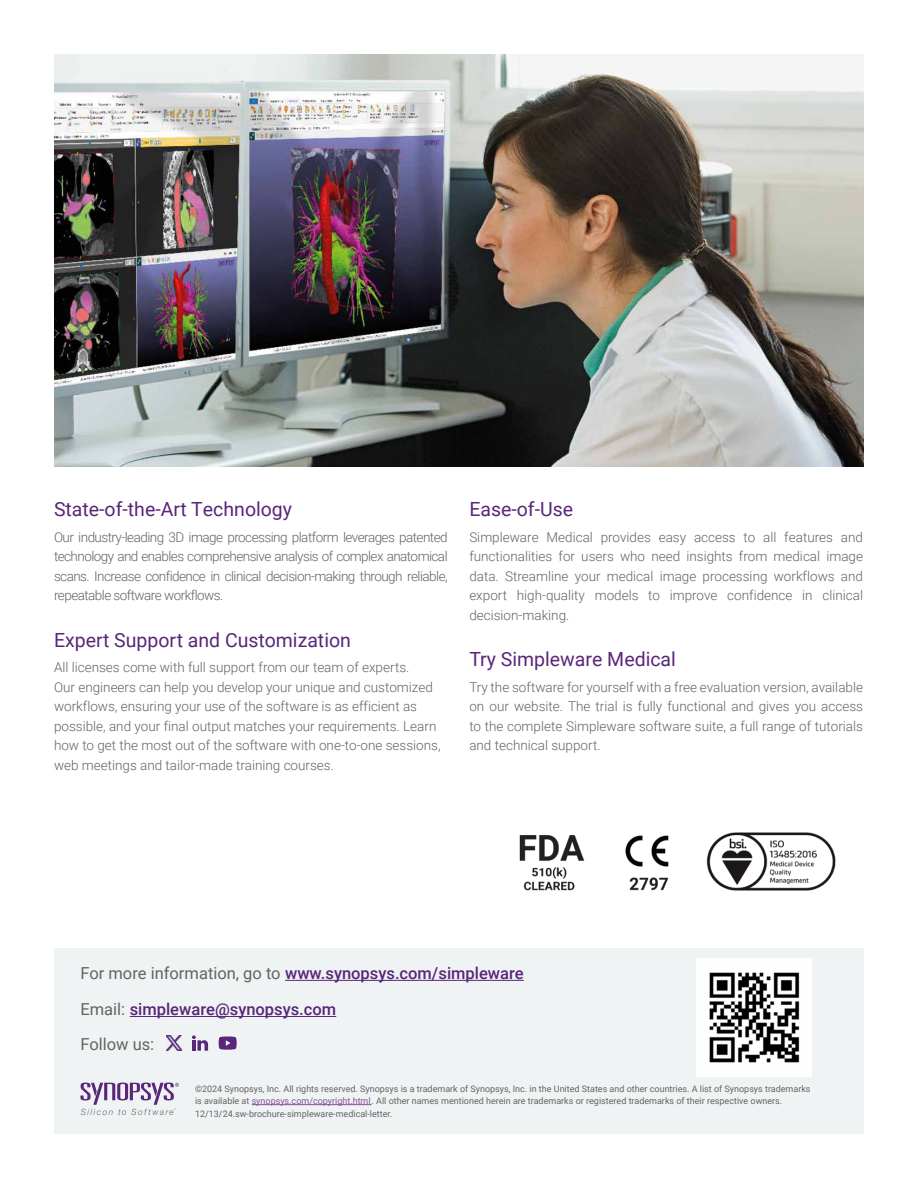
<style>
.page{position:relative;width:918px;height:1188px;background:#fff}
.page>*{position:absolute;margin:0;border:0;box-sizing:border-box;transform-origin:0 0}
.HEADING_1{font:19.5px "Roboto";color:#592679}
.BODY_COPY{font:500 16.5px "Roboto";color:#592679}
.t1{font:16.5px "Roboto";color:#646363}
.BODY_COPY-2{font:300 13.5px/19.5px "Roboto";color:#646363;text-align:justify}
.MOUSETYPE{font:9px/12px "Roboto";color:#646363}
.s1{font-weight:400;color:#646363}
.s2{color:#85529c}
</style>
<div class="page">
<div style="left:54px;top:948px;width:810px;height:186px;background:#f0f3f4"></div>
<svg style="left:80px;top:1083px;width:99px;height:32px"></svg>
<hr style="left:252px;top:1104px;width:120px;height:1px;background:#85529c">
<hr style="left:285px;top:980px;width:239px;height:1px;background:#592679">
<svg style="left:192px;top:1035px;width:16px;height:16px"></svg>
<svg style="left:219px;top:1036px;width:18px;height:14px"></svg>
<hr style="left:130px;top:1016px;width:206px;height:1px;background:#592679">
<img style="left:697px;top:959px;width:115px;height:117px">
<img style="left:166px;top:1035px;width:16px;height:16px">
<img style="left:54px;top:54px;width:810px;height:412px">
<img style="left:519px;top:832px;width:317px;height:59px">
<p class="HEADING_1" style="left:54px;top:495px;width:240px">State-of-the-Art Technology</p>
<p class="BODY_COPY-2" style="left:54px;top:527px;width:395px">Our industry-leading 3D image processing platform leverages patented technology and enables comprehensive analysis of complex anatomical scans. Increase confidence in clinical decision-making through reliable, repeatable software workflows.</p>
<p class="HEADING_1" style="left:54px;top:626px;width:298px">Expert Support and Customization</p>
<p class="BODY_COPY-2" style="left:54px;top:657px;width:388px;text-align:left">All licenses come with full support from our team of experts.<br>Our engineers can help you develop your unique and customized workflows, ensuring your use of the software is as efficient as possible, and your final output matches your requirements. Learn how to get the most out of the software with one-to-one sessions, web meetings and tailor-made training courses.</p>
<p class="HEADING_1" style="left:469px;top:495px;width:105px">Ease-of-Use</p>
<p class="BODY_COPY-2" style="left:469px;top:527px;width:395px">Simpleware Medical provides easy access to all features and functionalities for users who need insights from medical image data. Streamline your medical image processing workflows and export high-quality models to improve confidence in clinical decision-making.</p>
<p class="HEADING_1" style="left:469px;top:645px;width:208px">Try Simpleware Medical</p>
<p class="BODY_COPY-2" style="left:469px;top:677px;width:395px">Try the software for yourself with a free evaluation version, available on our website. The trial is fully functional and gives you access to the complete Simpleware software suite, a full range of tutorials and technical support.</p>
<p class="BODY_COPY" style="left:80px;top:962px;width:445px"><span class="s1">For more information, go to</span> www.synopsys.com/simpleware</p>
<p class="BODY_COPY" style="left:80px;top:998px;width:257px"><span class="s1">Email:</span> simpleware@synopsys.com</p>
<p class="t1" style="left:80px;top:1032px;width:75px">Follow us:</p>
<p class="MOUSETYPE" style="left:195px;top:1082px;width:617px">©2024 Synopsys, Inc. All rights reserved. Synopsys is a trademark of Synopsys, Inc. in the United States and other countries. A list of Synopsys trademarks is available at <span class="s2">synopsys.com/copyright.html</span> . All other names mentioned herein are trademarks or registered trademarks of their respective owners.</p>
<p class="MOUSETYPE" style="left:195px;top:1108px;width:199px">12/13/24.sw-brochure-simpleware-medical-letter.</p>
</div>
